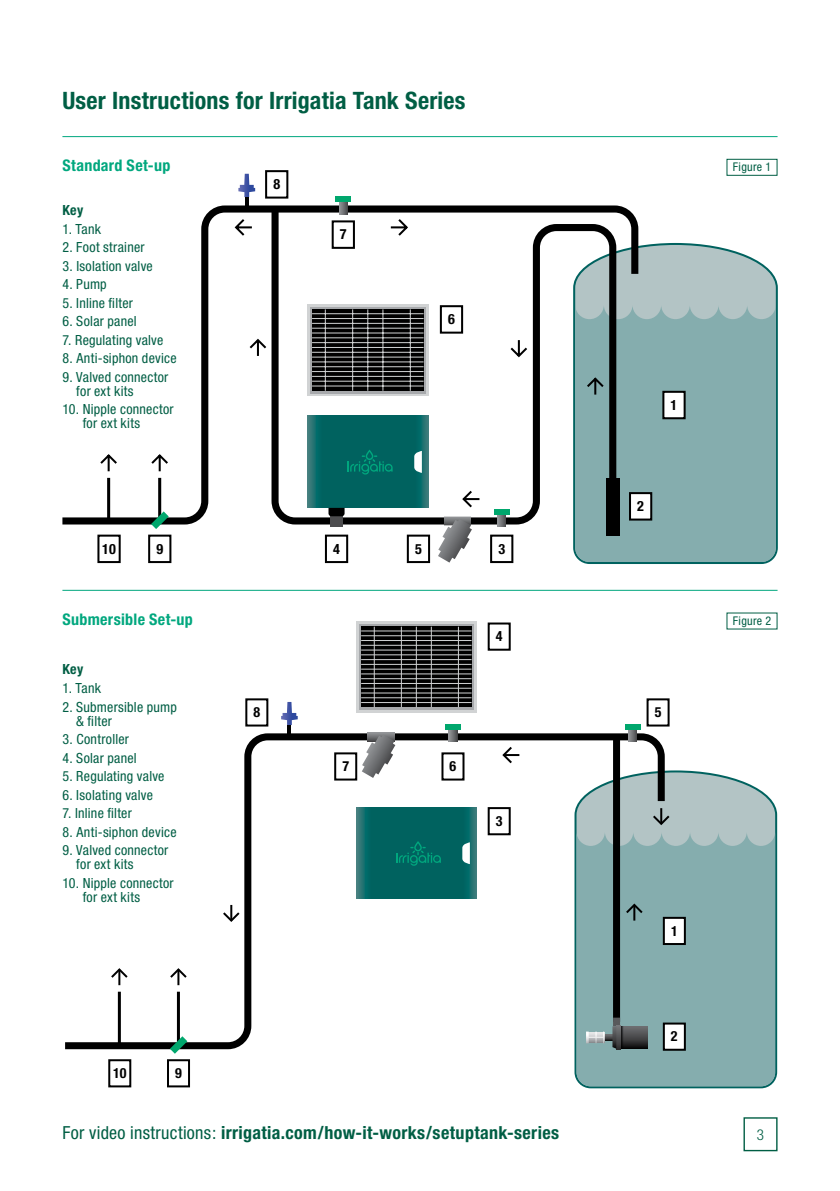
<style>
.page{position:relative;width:840px;height:1191px;background:#fff}
.page>*{position:absolute;margin:0;border:0;box-sizing:border-box;transform-origin:0 0}
.t1{font:700 condensed 24px "Helvetica Neue";letter-spacing:.01em;color:#005e44}
.t2{font:700 condensed 18px "Helvetica Neue";letter-spacing:.02em;color:#005e44}
.t3{font:700 condensed 16px "Helvetica Neue";letter-spacing:.02em;color:#00a77e}
.t4{font:300 condensed 15px "Helvetica Neue";color:#005e44}
.t5{font:700 condensed 14.2px "Helvetica Neue";color:#000}
.t6{font:condensed 14px/14px "Helvetica Neue";letter-spacing:.02em;color:#005e44}
.t7{font:700 condensed 14px "Helvetica Neue";color:#000}
.t8{font:700 condensed 14px "Helvetica Neue";letter-spacing:.02em;color:#005e44}
.t9{font:condensed 12px "Helvetica Neue";letter-spacing:.025em;color:#005e44}
.s1{font-weight:400}
</style>
<div class="page">
<svg style="left:573px;top:243px;width:204px;height:321px;background:#abc1c2"></svg>
<div style="left:575px;top:305px;width:200px;height:257px;background:#85adae"></div>
<svg style="left:238px;top:174px;width:17px;height:28px"></svg>
<svg style="left:62px;top:202px;width:579px;height:326px"></svg>
<svg style="left:233px;top:217px;width:35px;height:292px"></svg>
<div style="left:662px;top:391px;width:23px;height:28px;background:#fff;border:2px solid #000"></div>
<div style="left:628px;top:492px;width:24px;height:28px;background:#fff;border:2px solid #000"></div>
<div style="left:490px;top:534px;width:23px;height:29px;border:2px solid #000"></div>
<div style="left:325px;top:534px;width:23px;height:29px;border:2px solid #000"></div>
<div style="left:406px;top:534px;width:24px;height:29px;border:2px solid #000"></div>
<div style="left:265px;top:170px;width:23px;height:29px;border:2px solid #000"></div>
<div style="left:335px;top:196px;width:16px;height:6px;background:#00a76d"></div>
<svg style="left:268px;top:202px;width:351px;height:326px"></svg>
<div style="left:443px;top:516px;width:27px;height:9px;background:#8b8d90"></div>
<svg style="left:438px;top:519px;width:33px;height:43px"></svg>
<svg style="left:497px;top:514px;width:8px;height:12px"></svg>
<div style="left:493px;top:509px;width:16px;height:5px;background:#00a76d"></div>
<svg style="left:307px;top:416px;width:121px;height:92px;background:#066563"></svg>
<svg style="left:414px;top:451px;width:7px;height:22px"></svg>
<div style="left:330px;top:514px;width:12px;height:12px;background:#4d4d4f"></div>
<svg style="left:328px;top:508px;width:16px;height:8px"></svg>
<svg style="left:347px;top:449px;width:45px;height:25px"></svg>
<div style="left:605px;top:478px;width:14px;height:58px;background:#000"></div>
<hr style="left:158px;top:478px;width:3px;height:41px;background:#000">
<svg style="left:98px;top:452px;width:72px;height:21px"></svg>
<div style="left:148px;top:534px;width:23px;height:29px;background:#fff;border:2px solid #000"></div>
<div style="left:97px;top:534px;width:24px;height:29px;border:2px solid #000"></div>
<svg style="left:151px;top:511px;width:18px;height:18px"></svg>
<hr style="left:107px;top:478px;width:3px;height:42px;background:#000">
<svg style="left:574px;top:770px;width:202px;height:318px;background:#a9c1c1"></svg>
<div style="left:576px;top:831px;width:198px;height:255px;background:#85adae"></div>
<svg style="left:356px;top:621px;width:120px;height:91px"></svg>
<svg style="left:359px;top:624px;width:114px;height:85px"></svg>
<svg style="left:361px;top:626px;width:110px;height:81px;background:#141515"></svg>
<hr style="left:361px;top:630px;width:110px;height:1px;background:#d1d3d4">
<hr style="left:361px;top:635px;width:110px;height:1px;background:#d1d3d4">
<hr style="left:361px;top:640px;width:110px;height:1px;background:#d1d3d4">
<hr style="left:361px;top:645px;width:110px;height:1px;background:#d1d3d4">
<hr style="left:361px;top:649px;width:110px;height:1px;background:#d1d3d4">
<hr style="left:361px;top:654px;width:110px;height:1px;background:#d1d3d4">
<hr style="left:361px;top:659px;width:110px;height:1px;background:#d1d3d4">
<hr style="left:361px;top:664px;width:110px;height:1px;background:#d1d3d4">
<hr style="left:361px;top:668px;width:110px;height:1px;background:#d1d3d4">
<hr style="left:361px;top:673px;width:110px;height:1px;background:#d1d3d4">
<hr style="left:361px;top:678px;width:110px;height:1px;background:#d1d3d4">
<hr style="left:361px;top:683px;width:110px;height:1px;background:#d1d3d4">
<hr style="left:361px;top:688px;width:110px;height:1px;background:#d1d3d4">
<hr style="left:361px;top:692px;width:110px;height:1px;background:#d1d3d4">
<hr style="left:361px;top:697px;width:110px;height:1px;background:#d1d3d4">
<hr style="left:361px;top:702px;width:110px;height:1px;background:#d1d3d4">
<hr style="left:373px;top:626px;width:1px;height:81px;background:#d1d3d4">
<hr style="left:401px;top:626px;width:1px;height:81px;background:#d1d3d4">
<hr style="left:415px;top:626px;width:1px;height:81px;background:#d1d3d4">
<hr style="left:457px;top:626px;width:1px;height:81px;background:#d1d3d4">
<hr style="left:430px;top:626px;width:1px;height:81px;background:#d1d3d4">
<svg style="left:281px;top:702px;width:16px;height:28px"></svg>
<svg style="left:65px;top:730px;width:603px;height:322px"></svg>
<svg style="left:623px;top:902px;width:21px;height:18px"></svg>
<svg style="left:221px;top:905px;width:20px;height:18px"></svg>
<svg style="left:650px;top:808px;width:21px;height:18px"></svg>
<svg style="left:168px;top:966px;width:21px;height:19px"></svg>
<svg style="left:109px;top:966px;width:21px;height:19px"></svg>
<svg style="left:500px;top:744px;width:19px;height:21px"></svg>
<div style="left:663px;top:918px;width:21px;height:26px;background:#fff"></div>
<div style="left:662px;top:917px;width:23px;height:28px;border:2px solid #000"></div>
<div style="left:487px;top:622px;width:23px;height:28px;border:2px solid #000"></div>
<div style="left:663px;top:1023px;width:21px;height:26px;background:#fff"></div>
<div style="left:662px;top:1022px;width:23px;height:28px;border:2px solid #000"></div>
<div style="left:488px;top:808px;width:21px;height:26px;background:#fff"></div>
<div style="left:487px;top:807px;width:23px;height:28px;border:2px solid #000"></div>
<div style="left:442px;top:753px;width:21px;height:26px;background:#fff"></div>
<div style="left:441px;top:752px;width:23px;height:28px;border:2px solid #000"></div>
<div style="left:245px;top:698px;width:23px;height:28px;border:2px solid #000"></div>
<div style="left:646px;top:698px;width:23px;height:28px;border:2px solid #000"></div>
<div style="left:167px;top:1059px;width:23px;height:28px;border:2px solid #000"></div>
<div style="left:108px;top:1059px;width:23px;height:28px;border:2px solid #000"></div>
<svg style="left:448px;top:730px;width:9px;height:12px"></svg>
<div style="left:445px;top:724px;width:15px;height:6px;background:#00a76d"></div>
<svg style="left:628px;top:730px;width:8px;height:12px"></svg>
<div style="left:624px;top:724px;width:16px;height:6px;background:#00a76d"></div>
<svg style="left:170px;top:1036px;width:17px;height:17px"></svg>
<hr style="left:118px;top:991px;width:3px;height:54px;background:#000">
<div style="left:612px;top:736px;width:7px;height:286px;background:#000"></div>
<svg style="left:356px;top:807px;width:120px;height:91px;background:#076563"></svg>
<svg style="left:462px;top:842px;width:7px;height:22px"></svg>
<svg style="left:396px;top:841px;width:44px;height:24px"></svg>
<div style="left:612px;top:1017px;width:7px;height:9px;background:#58595b"></div>
<svg style="left:622px;top:1026px;width:24px;height:22px"></svg>
<svg style="left:620px;top:1026px;width:2px;height:22px"></svg>
<svg style="left:616px;top:1025px;width:4px;height:24px"></svg>
<div style="left:335px;top:753px;width:21px;height:26px;background:#fff"></div>
<div style="left:334px;top:752px;width:23px;height:28px;border:2px solid #000"></div>
<div style="left:367px;top:732px;width:27px;height:9px;background:#8e9093"></div>
<svg style="left:361px;top:734px;width:34px;height:44px"></svg>
<svg style="left:585px;top:1026px;width:31px;height:22px"></svg>
<div style="left:743px;top:1117px;width:34px;height:34px;border:1px solid #005e44"></div>
<hr style="left:62px;top:590px;width:715px;height:1px;background:#00a77e">
<hr style="left:62px;top:136px;width:715px;height:1px;background:#00a77e">
<div style="left:726px;top:159px;width:51px;height:17px;border:1px solid #005e44"></div>
<h1 class="t1" style="left:62px;top:86px;width:404px">User Instructions for Irrigatia Tank Series</h1>
<p class="t3" style="left:62px;top:156px;width:109px">Standard Set-up</p>
<p class="t8" style="left:62px;top:202px;width:22px">Key</p>
<p class="t6" style="left:62px;top:221px;width:40px">1. Tank</p>
<p class="t6" style="left:62px;top:240px;width:84px">2. Foot strainer</p>
<p class="t6" style="left:62px;top:259px;width:92px">3. Isolation valve</p>
<p class="t6" style="left:62px;top:277px;width:46px">4. Pump</p>
<p class="t6" style="left:62px;top:296px;width:72px">5. Inline filter</p>
<p class="t6" style="left:62px;top:314px;width:76px">6. Solar panel</p>
<p class="t6" style="left:62px;top:333px;width:102px">7. Regulating valve</p>
<p class="t6" style="left:62px;top:351px;width:116px">8. Anti-siphon device</p>
<p class="t6" style="left:76px;top:370px;width:94px;text-indent:-14px">9. Valved connector for ext kits</p>
<p class="t6" style="left:83px;top:402px;width:92px;text-indent:-20px">10. Nipple connector for ext kits</p>
<p class="t5" style="left:273px;top:175px;width:8px">8</p>
<p class="t5" style="left:340px;top:226px;width:8px">7</p>
<p class="t5" style="left:448px;top:310px;width:8px">6</p>
<p class="t5" style="left:670px;top:396px;width:8px">1</p>
<p class="t5" style="left:102px;top:540px;width:15px">10</p>
<p class="t5" style="left:156px;top:540px;width:8px">9</p>
<p class="t3" style="left:62px;top:609px;width:132px">Submersible Set-up</p>
<p class="t8" style="left:62px;top:661px;width:22px">Key</p>
<p class="t6" style="left:62px;top:681px;width:40px">1. Tank</p>
<p class="t6" style="left:76px;top:699px;width:102px;text-indent:-14px">2. Submersible pump &amp; filter</p>
<p class="t6" style="left:62px;top:732px;width:68px">3. Controller</p>
<p class="t6" style="left:62px;top:750px;width:76px">4. Solar panel</p>
<p class="t6" style="left:62px;top:769px;width:103px">5. Regulating valve</p>
<p class="t6" style="left:62px;top:787px;width:92px">6. Isolating valve</p>
<p class="t6" style="left:62px;top:806px;width:71px">7. Inline filter</p>
<p class="t6" style="left:62px;top:824px;width:116px">8. Anti-siphon device</p>
<p class="t6" style="left:76px;top:843px;width:94px;text-indent:-14px">9. Valved connector for ext kits</p>
<p class="t6" style="left:83px;top:875px;width:92px;text-indent:-20px">10. Nipple connector for ext kits</p>
<p class="t5" style="left:333px;top:540px;width:8px">4</p>
<p class="t5" style="left:415px;top:540px;width:8px">5</p>
<p class="t5" style="left:498px;top:540px;width:8px">3</p>
<p class="t7" style="left:495px;top:628px;width:8px">4</p>
<p class="t5" style="left:637px;top:497px;width:8px">2</p>
<p class="t7" style="left:253px;top:703px;width:8px">8</p>
<p class="t7" style="left:654px;top:703px;width:8px">5</p>
<p class="t7" style="left:342px;top:757px;width:8px">7</p>
<p class="t7" style="left:449px;top:757px;width:8px">6</p>
<p class="t7" style="left:495px;top:812px;width:8px">3</p>
<p class="t7" style="left:670px;top:922px;width:8px">1</p>
<p class="t7" style="left:113px;top:1064px;width:15px">10</p>
<p class="t7" style="left:175px;top:1064px;width:8px">9</p>
<p class="t2" style="left:62px;top:1121px;width:498px"><span class="s1">For video instructions:</span> irrigatia.com/how-it-works/setuptank-series</p>
<p class="t7" style="left:670px;top:1028px;width:8px">2</p>
<p class="t9" style="left:732px;top:160px;width:40px">Figure 1</p>
<p class="t9" style="left:732px;top:613px;width:40px">Figure 2</p>
<p class="t4" style="left:756px;top:1126px;width:9px">3</p>
</div>
